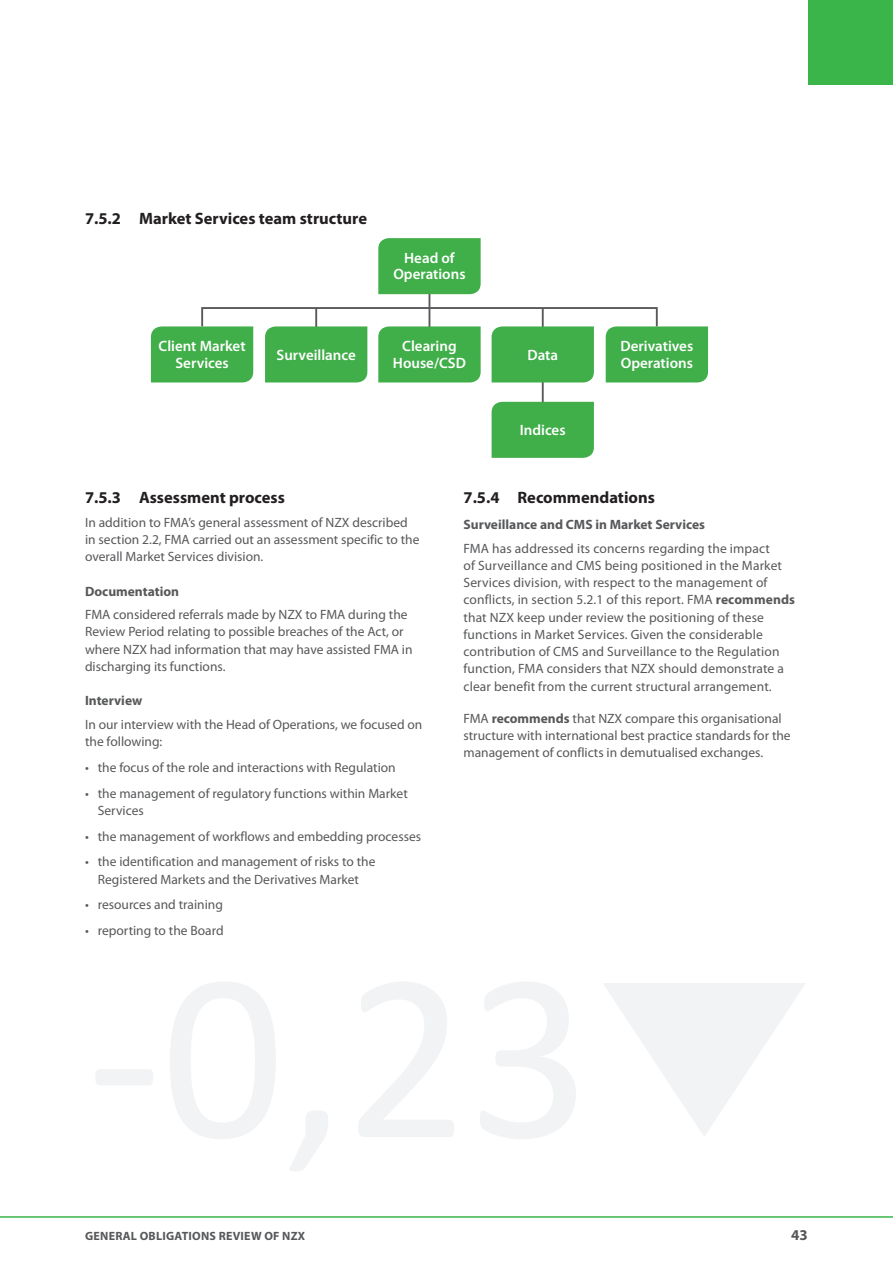
<style>
.page{position:relative;width:893px;height:1263px;background:#fff}
.page>*{position:absolute;margin:0;border:0;box-sizing:border-box;transform-origin:0 0}
.t1{font:700 16.5px "Myriad Pro";color:#231f20}
.t2{font:600 15px/16.5px "Myriad Pro";color:#fff;text-align:center}
.t3{font:700 15px "Myriad Pro";color:#57585a}
.t4{font:13.5px/17.2px "Myriad Pro";color:#57585a}
.t5{font:700 13.5px "Myriad Pro";color:#57585a}
.t6{font:700 12px "Myriad Pro";letter-spacing:.02em;color:#57585a}
.s1{font-weight:700}
</style>
<div class="page">
<div style="left:808px;top:0;width:85px;height:85px;background:#3ab54a"></div>
<hr style="left:0;top:1216px;width:893px;height:2px;background:#3ab54a">
<hr style="left:542px;top:308px;width:2px;height:106px;background:#57585a">
<hr style="left:429px;top:279px;width:1px;height:63px;background:#57585a">
<hr style="left:315px;top:308px;width:2px;height:23px;background:#57585a">
<div style="left:201px;top:307px;width:457px;height:20px;border:2px solid #57585a"></div>
<div style="left:265px;top:326px;width:102px;height:56px;background:#40ae49"></div>
<div style="left:378px;top:326px;width:103px;height:56px;background:#40ae49"></div>
<div style="left:492px;top:326px;width:102px;height:56px;background:#40ae49"></div>
<div style="left:492px;top:402px;width:102px;height:56px;background:#40ae49"></div>
<div style="left:606px;top:326px;width:102px;height:56px;background:#40ae49"></div>
<div style="left:151px;top:326px;width:102px;height:56px;background:#40ae49"></div>
<div style="left:378px;top:238px;width:103px;height:56px;background:#40ae49"></div>
<svg style="left:603px;top:983px;width:202px;height:153px"></svg>
<p class="t1" style="left:85px;top:207px;width:284px">7.5.2 Market Services team structure</p>
<p class="t2" style="left:393px;top:249px;width:74px">Head of<br>Operations</p>
<p class="t2" style="left:159px;top:338px;width:89px">Client Market<br>Services</p>
<p class="t2" style="left:277px;top:346px;width:81px">Surveillance</p>
<p class="t2" style="left:393px;top:338px;width:74px">Clearing<br>House/CSD</p>
<p class="t2" style="left:527px;top:346px;width:32px">Data</p>
<p class="t2" style="left:520px;top:421px;width:47px">Indices</p>
<p class="t2" style="left:620px;top:338px;width:74px;text-align:left">Derivatives<br>Operations</p>
<p class="t1" style="left:85px;top:487px;width:201px">7.5.3 Assessment process</p>
<p class="t4" style="left:85px;top:513px;width:336px">In addition to FMA’s general assessment of NZX described in section 2.2, FMA carried out an assessment specific to the overall Market Services division.</p>
<p class="t5" style="left:85px;top:582px;width:96px">Documentation</p>
<p class="t4" style="left:85px;top:606px;width:329px">FMA considered referrals made by NZX to FMA during the Review Period relating to possible breaches of the Act, or where NZX had information that may have assisted FMA in discharging its functions.</p>
<p class="t5" style="left:85px;top:692px;width:59px">Interview</p>
<p class="t4" style="left:85px;top:715px;width:339px">In our interview with the Head of Operations, we focused on the following:</p>
<p class="t4" style="left:85px;top:758px;width:312px">• the focus of the role and interactions with Regulation</p>
<p class="t4" style="left:98px;top:784px;width:311px;text-indent:-13px">• the management of regulatory functions within Market<br>Services</p>
<p class="t4" style="left:85px;top:827px;width:338px">• the management of workflows and embedding processes</p>
<p class="t4" style="left:85px;top:853px;width:292px;text-align:center">• the identification and management of risks to the<br>Registered Markets and the Derivatives Market</p>
<p class="t4" style="left:85px;top:896px;width:139px">• resources and training</p>
<p class="t4" style="left:85px;top:922px;width:140px">• reporting to the Board</p>
<p class="t1" style="left:463px;top:487px;width:193px">7.5.4 Recommendations</p>
<p class="t5" style="left:463px;top:516px;width:243px">Surveillance and CMS in Market Services</p>
<p class="t4" style="left:463px;top:539px;width:333px">FMA has addressed its concerns regarding the impact<br>of Surveillance and CMS being positioned in the Market Services division, with respect to the management of conflicts, in section 5.2.1 of this report. FMA <span class="s1">recommends </span>that NZX keep under review the positioning of these functions in Market Services. Given the considerable contribution of CMS and Surveillance to the Regulation function, FMA considers that NZX should demonstrate a clear benefit from the current structural arrangement.</p>
<p class="t4" style="left:463px;top:709px;width:329px">FMA <span class="s1">recommends</span> that NZX compare this organisational structure with international best practice standards for the management of conflicts in demutualised exchanges.</p>
<p class="t6" style="left:85px;top:1228px;width:221px">General obligations review of NZX</p>
<p class="t3" style="left:791px;top:1225px;width:18px">43</p>
</div>
